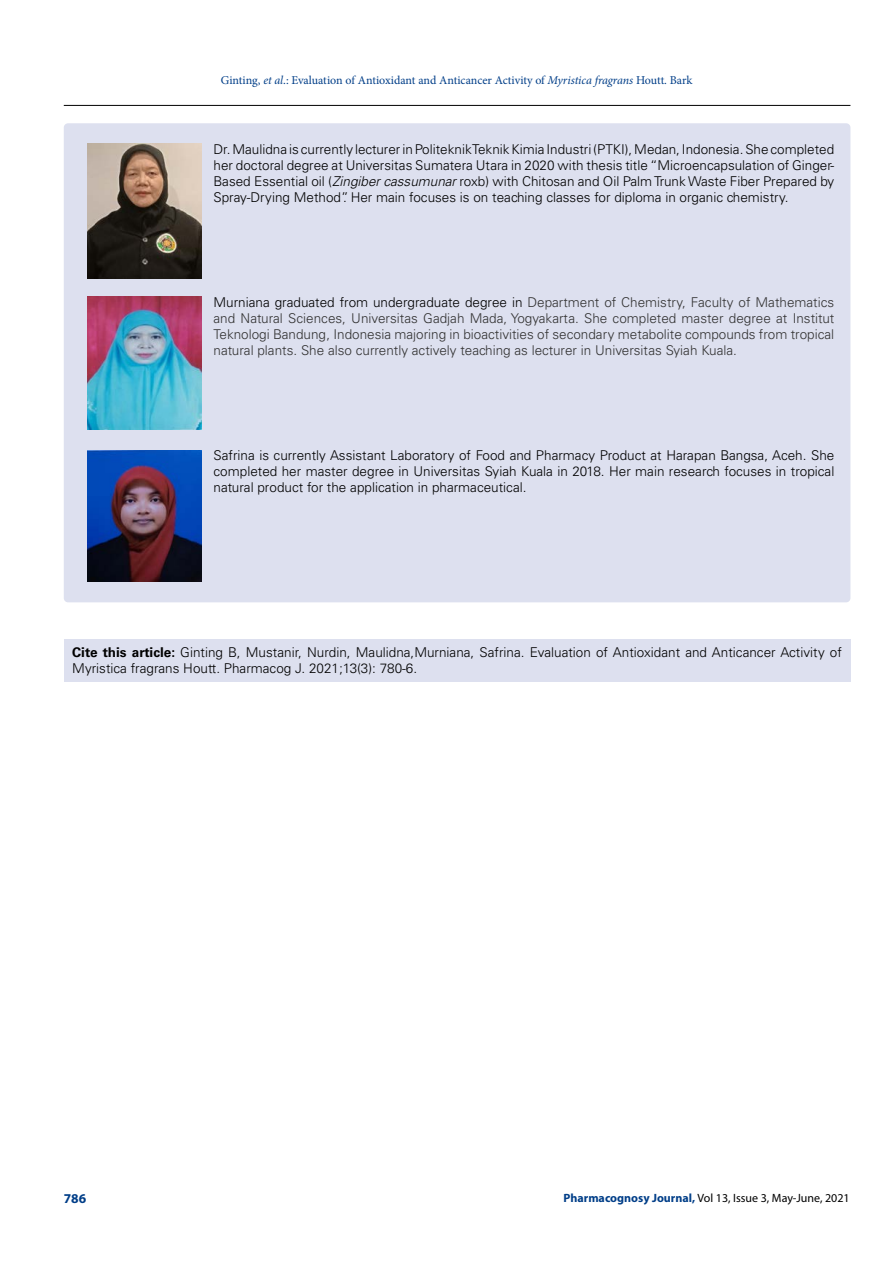
<style>
.page{position:relative;width:893px;height:1263px;background:#fff}
.page>*{position:absolute;margin:0;border:0;box-sizing:border-box;transform-origin:0 0}
.t1{font:300 13.5px/16.2px "Univers LT Std";color:#000;text-align:justify}
.t2{font:300 13.5px/16.2px "Univers LT Std";color:#333;text-align:justify}
.t3{font:700 13.5px "Myriad Pro";color:#003e88}
.t4{font:12px "Minion Pro";letter-spacing:-.005em;color:#003e88}
.t5{font:12px "Myriad Pro";color:#000}
.s1{font-style:italic}
.s2{color:#000}
.s3{font-weight:700}
.s4{font-weight:700;color:#003e88}
</style>
<div class="page">
<hr style="left:64px;top:105px;width:786px;height:1px;background:#000">
<div style="left:64px;top:123px;width:786px;height:479px;background:#dde0ef;border-radius:4px"></div>
<img style="left:88px;top:144px;width:113px;height:134px">
<img style="left:88px;top:297px;width:113px;height:132px">
<img style="left:87px;top:450px;width:115px;height:132px">
<div style="left:64px;top:639px;width:786px;height:42px;background:#dde0ef"></div>
<p class="t4" style="left:221px;top:72px;width:473px">Ginting, <span class="s1">et al</span>.: Evaluation of Antioxidant and Anticancer Activity of <span class="s1">Myristica fragrans</span> Houtt. Bark</p>
<p class="t1" style="left:214px;top:141px;width:622px">Dr. Maulidna is currently lecturer in Politeknik Teknik Kimia Industri (PTKI), Medan, Indonesia. She completed her doctoral degree at Universitas Sumatera Utara in 2020 with thesis title “Microencapsulation of Ginger-Based Essential oil (<span class="s1">Zingiber cassumunar</span> roxb) with Chitosan and Oil Palm Trunk Waste Fiber Prepared by Spray-Drying Method”. Her main focuses is on teaching classes for diploma in organic chemistry.</p>
<p class="t2" style="left:214px;top:294px;width:622px"><span class="s2">Murniana graduated from undergraduate degree in</span> Department of Chemistry, Faculty of Mathematics and Natural Sciences, Universitas Gadjah Mada, Yogyakarta. She completed master degree at Institut Teknologi Bandung, Indonesia majoring in bioactivities of secondary metabolite compounds from tropical natural plants. She also currently actively teaching as lecturer in Universitas Syiah Kuala.</p>
<p class="t1" style="left:214px;top:447px;width:622px">Safrina is currently Assistant Laboratory of Food and Pharmacy Product at Harapan Bangsa, Aceh. She completed her master degree in Universitas Syiah Kuala in 2018. Her main research focuses in tropical natural product for the application in pharmaceutical.</p>
<p class="t1" style="left:72px;top:644px;width:771px"><span class="s3">Cite this article:</span> Ginting B, Mustanir, Nurdin, Maulidna,Murniana, Safrina. Evaluation of Antioxidant and Anticancer Activity of<br>Myristica fragrans Houtt. Pharmacog J. 2021;13(3): 780-6.</p>
<p class="t3" style="left:64px;top:1189px;width:24px">786</p>
<p class="t5" style="left:563px;top:1190px;width:288px"><span class="s4">Pharmacognosy Journal,</span> Vol 13, Issue 3, May-June, 2021</p>
</div>
